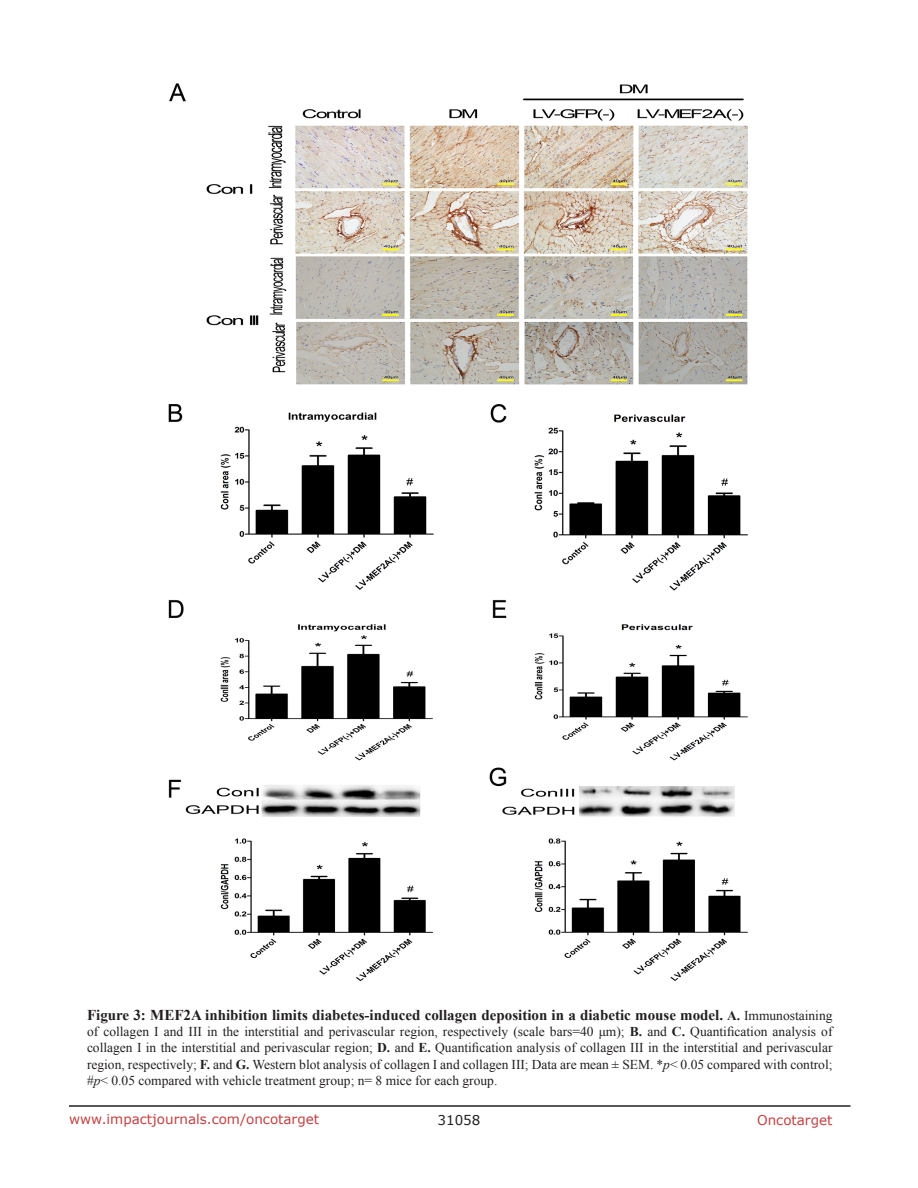
<style>
.page{position:relative;width:918px;height:1188px;background:#fff}
.page>*{position:absolute;margin:0;border:0;box-sizing:border-box;transform-origin:0 0}
.figuretext{font:700 15px "Times New Roman";color:#231f20}
.figuretext-2{font:13.5px/16.2px "Times New Roman";color:#231f20;text-align:justify}
.t1{font:13.5px "Verdana";color:#c24141}
.t2{font:13.5px "Verdana";color:#231f20}
.s1{font-size:13.5px}
.s2{font-weight:400;font-size:13.5px}
.s3{font-weight:700}
.s4{font-style:italic}
</style>
<div class="page">
<hr style="left:69px;top:1105px;width:781px;height:2px;background:#231f20">
<img style="left:168px;top:83px;width:580px;height:899px">
<p class="figuretext" style="left:87px;top:1005px;width:747px">Figure 3: MEF2A inhibition limits diabetes-induced collagen deposition in a diabetic mouse model. <span class="s1">A.</span> <span class="s2">Immunostaining</span></p>
<p class="figuretext-2" style="left:87px;top:1023px;width:747px">of collagen I and III in the interstitial and perivascular region, respectively (scale bars=40 μm); <span class="s3">B.</span> and <span class="s3">C.</span> Quantification analysis of collagen I in the interstitial and perivascular region; <span class="s3">D.</span> and <span class="s3">E.</span> Quantification analysis of collagen III in the interstitial and perivascular region, respectively; <span class="s3">F.</span> and <span class="s3">G.</span> Western blot analysis of collagen I and collagen III; Data are mean ± SEM. *<span class="s4">p</span>&lt; 0.05 compared with control; #<span class="s4">p</span>&lt; 0.05 compared with vehicle treatment group; n= 8 mice for each group.</p>
<p class="t1" style="left:69px;top:1110px;width:252px">www.impactjournals.com/oncotarget</p>
<p class="t2" style="left:438px;top:1111px;width:44px">31058</p>
<p class="t1" style="left:757px;top:1111px;width:77px">Oncotarget</p>
</div>
